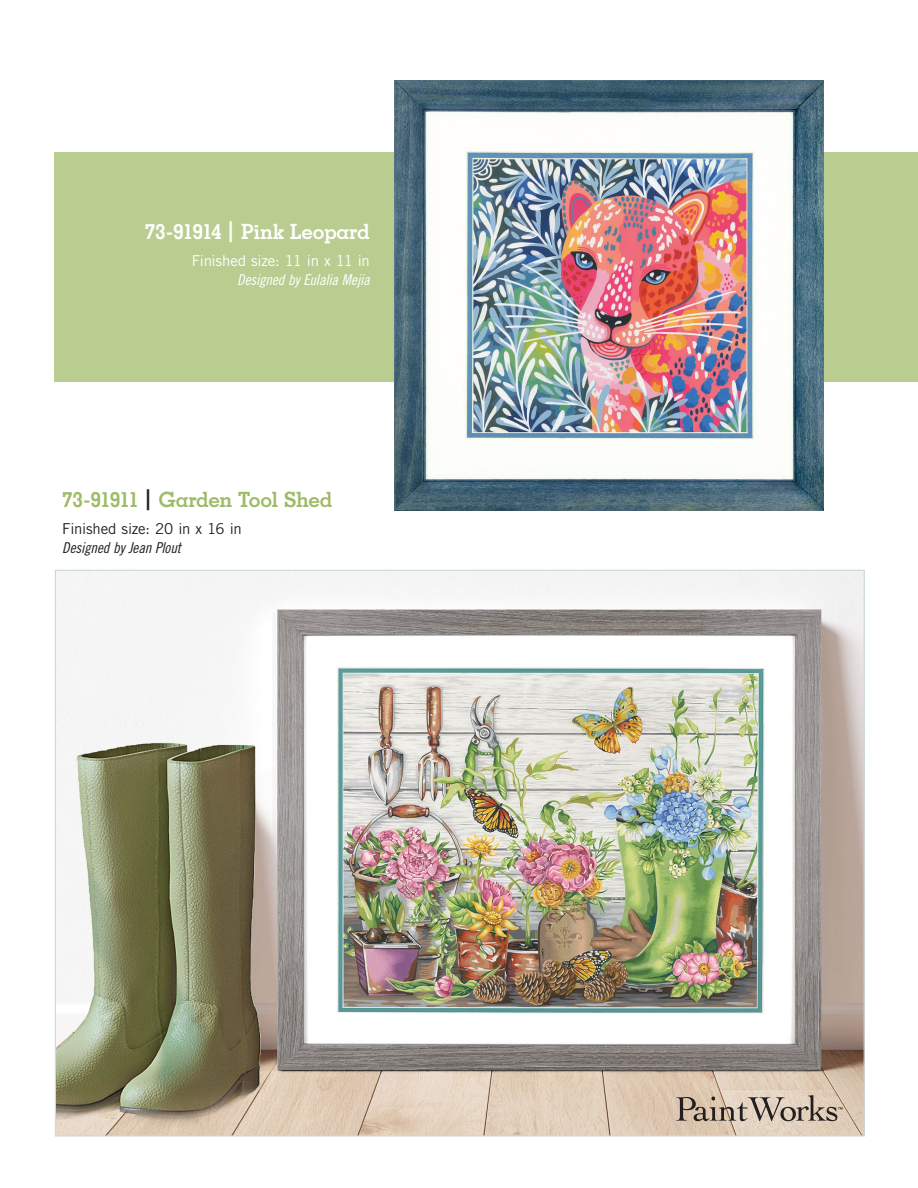
<style>
.page{position:relative;width:918px;height:1188px;background:#fff}
.page>*{position:absolute;margin:0;border:0;box-sizing:border-box;transform-origin:0 0}
.t1{font:700 21px "Memphis LT Std";letter-spacing:-.025em;color:#9ebb68}
.t2{font:700 21px "Memphis LT Std";letter-spacing:-.015em;color:#fff}
.t3{font:15px "Trade Gothic LT Std";letter-spacing:-.015em;color:#231f20}
.t4{font:15px "Trade Gothic LT Std";letter-spacing:-.02em;color:#fff}
.t5{font:15px "Trade Gothic LT Std Cn 18 Obl";letter-spacing:-.015em;color:#fff}
.t6{font:15px "Trade Gothic LT Std Cn 18 Obl";letter-spacing:-.005em;color:#231f20}
.s1{color:#231f20}
</style>
<div class="page">
<div style="left:55px;top:152px;width:863px;height:230px;background:#b9cd91"></div>
<img style="left:57px;top:572px;width:806px;height:563px">
<img style="left:394px;top:81px;width:430px;height:430px">
<svg style="left:676px;top:1095px;width:167px;height:26px;background:#b4a596"></svg>
<p class="t2" style="left:145px;top:218px;width:227px">73-91914 | Pink Leopard</p>
<p class="t4" style="left:192px;top:251px;width:180px">Finished size: 11 in x 11 in</p>
<p class="t5" style="left:237px;top:271px;width:134px">Designed by Eulalia Mejia</p>
<p class="t1" style="left:62px;top:486px;width:272px">73-91911 <span class="s1">|</span> Garden Tool Shed</p>
<p class="t3" style="left:62px;top:519px;width:181px">Finished size: 20 in x 16 in</p>
<p class="t6" style="left:62px;top:539px;width:120px">Designed by Jean Plout</p>
</div>
